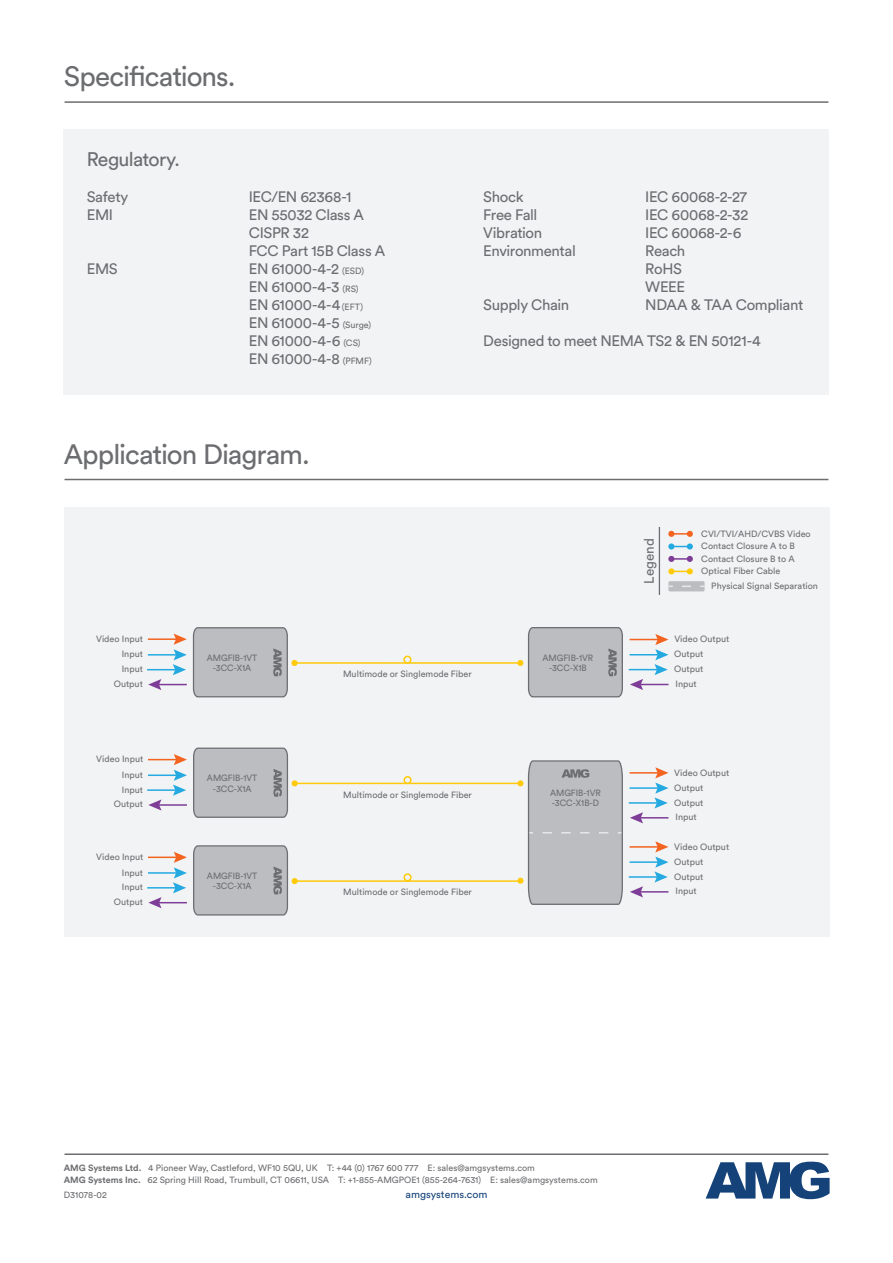
<style>
.page{position:relative;width:893px;height:1263px;background:#fff}
.page>*{position:absolute;margin:0;border:0;box-sizing:border-box;transform-origin:0 0}
.Paragraph_Basic{font:27.75px "Circular Std";letter-spacing:-.035em;color:#6c6d70}
.Paragraph_Basic-2{font:19.5px "Circular Std";letter-spacing:-.035em;color:#6c6d70}
.Paragraph_Basic-3{font:15px "Circular Std";letter-spacing:-.02em;color:#6c6d70}
.t1{font:13.5px "Circular Std";color:#6c6d70}
.t2{font:10.5px "Circular Std";color:#154379}
.t3{font:9px/14.9px "Circular Std";color:#6c6d70;text-align:right}
.t4{font:9px/10.5px "Circular Std";color:#6c6d70;text-align:center;scale:.96 1}
.s1{font-size:9px}
.s2{font-weight:700}
</style>
<div class="page">
<hr style="left:65px;top:479px;width:763px;height:1px;background:#6c6d70">
<div style="left:65px;top:507px;width:765px;height:429px;background:#f2f3f4"></div>
<svg style="left:668px;top:543px;width:25px;height:6px"></svg>
<svg style="left:668px;top:556px;width:25px;height:6px"></svg>
<hr style="left:659px;top:527px;width:1px;height:68px;background:#6c6d70">
<hr style="left:148px;top:654px;width:30px;height:2px;background:#24aae1">
<hr style="left:157px;top:684px;width:30px;height:1px;background:#7e3e98">
<svg style="left:148px;top:679px;width:13px;height:11px"></svg>
<hr style="left:294px;top:662px;width:226px;height:2px;background:#feca0a">
<svg style="left:517px;top:627px;width:106px;height:71px;background:#bcbdbf"></svg>
<svg style="left:668px;top:568px;width:25px;height:6px"></svg>
<hr style="left:147px;top:669px;width:30px;height:1px;background:#24aae1">
<hr style="left:629px;top:669px;width:30px;height:1px;background:#24aae1">
<div style="left:403px;top:656px;width:8px;height:8px;border:2px solid #feca0a;border-radius:50%"></div>
<svg style="left:668px;top:531px;width:25px;height:6px"></svg>
<hr style="left:148px;top:638px;width:30px;height:2px;background:#f36421">
<svg style="left:173px;top:627px;width:125px;height:71px"></svg>
<svg style="left:630px;top:634px;width:38px;height:56px"></svg>
<hr style="left:148px;top:774px;width:30px;height:2px;background:#24aae1">
<hr style="left:157px;top:804px;width:30px;height:2px;background:#7e3e98">
<svg style="left:148px;top:799px;width:14px;height:11px"></svg>
<hr style="left:295px;top:783px;width:225px;height:1px;background:#feca0a">
<hr style="left:147px;top:789px;width:30px;height:2px;background:#24aae1">
<hr style="left:148px;top:759px;width:30px;height:1px;background:#f36421">
<svg style="left:173px;top:747px;width:125px;height:71px"></svg>
<hr style="left:148px;top:872px;width:30px;height:2px;background:#24aae1">
<hr style="left:157px;top:902px;width:30px;height:1px;background:#7e3e98">
<svg style="left:148px;top:897px;width:14px;height:11px"></svg>
<hr style="left:295px;top:880px;width:225px;height:2px;background:#feca0a">
<hr style="left:147px;top:887px;width:30px;height:1px;background:#24aae1">
<hr style="left:148px;top:856px;width:30px;height:2px;background:#f36421">
<svg style="left:173px;top:845px;width:125px;height:71px"></svg>
<div style="left:403px;top:776px;width:9px;height:8px;border:2px solid #feca0a;border-radius:50%"></div>
<div style="left:403px;top:873px;width:9px;height:8px;border:2px solid #feca0a;border-radius:50%"></div>
<hr style="left:629px;top:787px;width:30px;height:2px;background:#24aae1">
<hr style="left:629px;top:802px;width:30px;height:2px;background:#24aae1">
<hr style="left:629px;top:772px;width:30px;height:2px;background:#f36421">
<svg style="left:630px;top:767px;width:38px;height:56px"></svg>
<hr style="left:629px;top:861px;width:30px;height:2px;background:#24aae1">
<hr style="left:639px;top:891px;width:29px;height:2px;background:#7e3e98">
<svg style="left:630px;top:886px;width:13px;height:11px"></svg>
<hr style="left:629px;top:876px;width:30px;height:2px;background:#24aae1">
<hr style="left:629px;top:846px;width:30px;height:2px;background:#f36421">
<svg style="left:654px;top:841px;width:14px;height:41px"></svg>
<svg style="left:517px;top:760px;width:106px;height:145px;background:#bebfc1"></svg>
<div style="left:668px;top:581px;width:37px;height:10px;background:#bcbdc0"></div>
<svg style="left:682px;top:585px;width:23px;height:2px"></svg>
<svg style="left:706px;top:1161px;width:123px;height:38px"></svg>
<hr style="left:65px;top:1153px;width:763px;height:2px;background:#6c6d70">
<hr style="left:65px;top:101px;width:763px;height:2px;background:#6c6d70">
<div style="left:64px;top:129px;width:765px;height:266px;background:#f2f3f4"></div>
<p class="Paragraph_Basic" style="left:64px;top:60px;width:173px">Specifications.</p>
<p class="Paragraph_Basic-2" style="left:87px;top:147px;width:95px">Regulatory.</p>
<p class="Paragraph_Basic-3" style="left:87px;top:187px;width:43px">Safety</p>
<p class="Paragraph_Basic-3" style="left:249px;top:187px;width:104px">IEC/EN 62368-1</p>
<p class="Paragraph_Basic-3" style="left:87px;top:205px;width:28px">EMI</p>
<p class="Paragraph_Basic-3" style="left:249px;top:205px;width:117px">EN 55032 Class A</p>
<p class="Paragraph_Basic-3" style="left:249px;top:223px;width:62px">CISPR 32</p>
<p class="Paragraph_Basic-3" style="left:249px;top:241px;width:138px">FCC Part 15B Class A</p>
<p class="Paragraph_Basic-3" style="left:87px;top:259px;width:33px">EMS</p>
<p class="Paragraph_Basic-3" style="left:249px;top:259px;width:117px">EN 61000-4-2 <span class="s1">(ESD)</span></p>
<p class="Paragraph_Basic-3" style="left:249px;top:277px;width:111px">EN 61000-4-3 <span class="s1">(RS)</span></p>
<p class="Paragraph_Basic-3" style="left:249px;top:295px;width:116px">EN 61000-4-4 <span class="s1">(EFT)</span></p>
<p class="Paragraph_Basic-3" style="left:249px;top:313px;width:124px">EN 61000-4-5 <span class="s1">(Surge)</span></p>
<p class="Paragraph_Basic-3" style="left:249px;top:331px;width:113px">EN 61000-4-6 <span class="s1">(CS)</span></p>
<p class="Paragraph_Basic-3" style="left:249px;top:349px;width:125px">EN 61000-4-8 <span class="s1">(PFMF)</span></p>
<p class="Paragraph_Basic" style="left:64px;top:437px;width:247px">Application Diagram.</p>
<p class="Paragraph_Basic-3" style="left:483px;top:187px;width:42px">Shock</p>
<p class="Paragraph_Basic-3" style="left:645px;top:187px;width:103px">IEC 60068-2-27</p>
<p class="Paragraph_Basic-3" style="left:483px;top:205px;width:56px">Free Fall</p>
<p class="Paragraph_Basic-3" style="left:645px;top:205px;width:104px">IEC 60068-2-32</p>
<p class="Paragraph_Basic-3" style="left:483px;top:223px;width:61px">Vibration</p>
<p class="Paragraph_Basic-3" style="left:645px;top:223px;width:98px">IEC 60068-2-6</p>
<p class="Paragraph_Basic-3" style="left:483px;top:241px;width:94px">Environmental</p>
<p class="Paragraph_Basic-3" style="left:645px;top:241px;width:42px">Reach</p>
<p class="Paragraph_Basic-3" style="left:645px;top:259px;width:38px">RoHS</p>
<p class="Paragraph_Basic-3" style="left:645px;top:277px;width:41px">WEEE</p>
<p class="Paragraph_Basic-3" style="left:483px;top:295px;width:88px">Supply Chain</p>
<p class="Paragraph_Basic-3" style="left:645px;top:295px;width:160px">NDAA &amp; TAA Compliant</p>
<p class="Paragraph_Basic-3" style="left:483px;top:331px;width:279px">Designed to meet NEMA TS2 &amp; EN 50121-4</p>
<p class="t1" style="left:641px;top:584px;width:47px;rotate:-90deg">Legend</p>
<p class="t3" style="left:701px;top:526px;width:111px">CVI/TVI/AHD/CVBS Video</p>
<p class="t3" style="left:701px;top:540px;width:95px;line-height:12.5px;text-align:left">Contact Closure A to B<br>Contact Closure B to A</p>
<p class="t3" style="left:701px;top:563px;width:81px">Optical Fiber Cable</p>
<p class="t3" style="left:711px;top:578px;width:108px">Physical Signal Separation</p>
<p class="t3" style="left:96px;top:631px;width:49px">Video Input</p>
<p class="t3" style="left:674px;top:631px;width:56px">Video Output</p>
<p class="t3" style="left:114px;top:647px;width:31px">Input<br>Input<br>Output</p>
<p class="t3" style="left:674px;top:647px;width:31px;text-align:justify">Output Output Input</p>
<p class="t4" style="left:207px;top:652px;width:54px">AMGFIB-1VT -3CC-X1A</p>
<p class="t4" style="left:543px;top:652px;width:54px">AMGFIB-1VR -3CC-X1B</p>
<p class="t3" style="left:343px;top:666px;width:130px">Multimode or Singlemode Fiber</p>
<p class="t3" style="left:96px;top:751px;width:49px">Video Input</p>
<p class="t3" style="left:114px;top:767px;width:31px">Input<br>Input<br>Output</p>
<p class="t4" style="left:207px;top:773px;width:54px">AMGFIB-1VT -3CC-X1A</p>
<p class="t3" style="left:343px;top:787px;width:130px">Multimode or Singlemode Fiber</p>
<p class="t3" style="left:674px;top:765px;width:56px">Video Output</p>
<p class="t4" style="left:550px;top:787px;width:54px;text-align:left">AMGFIB-1VR -3CC-X1B-D</p>
<p class="t3" style="left:674px;top:780px;width:31px;text-align:justify">Output Output Input</p>
<p class="t3" style="left:674px;top:839px;width:56px">Video Output</p>
<p class="t3" style="left:96px;top:849px;width:49px">Video Input</p>
<p class="t3" style="left:114px;top:865px;width:31px">Input<br>Input<br>Output</p>
<p class="t4" style="left:207px;top:870px;width:54px">AMGFIB-1VT -3CC-X1A</p>
<p class="t3" style="left:343px;top:884px;width:130px">Multimode or Singlemode Fiber</p>
<p class="t3" style="left:674px;top:854px;width:31px;text-align:justify">Output Output Input</p>
<p class="t3" style="left:64px;top:1161px;width:473px"><span class="s2">AMG Systems Ltd.</span> 4 Pioneer Way, Castleford, WF10 5QU, UK T: +44 (0) 1767 600 777 E: sales@amgsystems.com</p>
<p class="t3" style="left:64px;top:1173px;width:535px"><span class="s2">AMG Systems Inc.</span> 62 Spring Hill Road, Trumbull, CT 06611, USA T: +1-855-AMGPOE1 (855-264-7631) E: sales@amgsystems.com</p>
<p class="t3" style="left:64px;top:1187px;width:45px">D31078-02</p>
<p class="t2" style="left:406px;top:1188px;width:83px">amgsystems.com</p>
</div>
